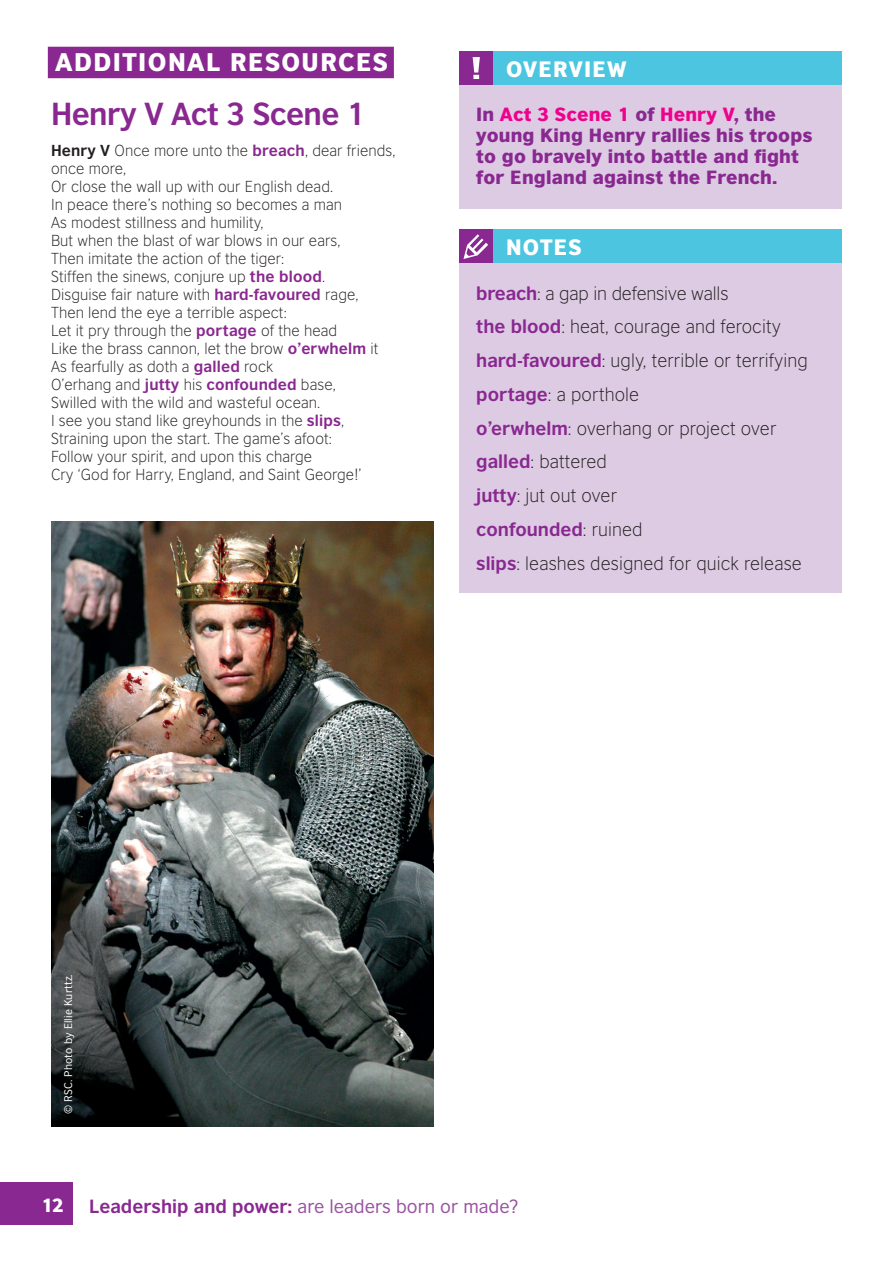
<style>
.page{position:relative;width:893px;height:1263px;background:#fff}
.page>*{position:absolute;margin:0;border:0;box-sizing:border-box;transform-origin:0 0}
.t1{font:700 30px "British Council Sans";letter-spacing:-.02em;color:#892890}
.t2{font:900 24px "British Council Sans";letter-spacing:.06em;color:#fff}
.t3{font:900 21px "British Council Sans";color:#fff}
.t4{font:300 18px/33.8px "British Council Sans";letter-spacing:.005em;color:#231f20}
.t5{font:900 18px/21px "British Council Sans";letter-spacing:.01em;color:#892890}
.t6{font:18px "British Council Sans";color:#9953a1}
.t7{font:900 18px "British Council Sans";color:#fff}
.t8{font:300 15px/18px "British Council Sans";letter-spacing:.005em;color:#231f20}
.t9{font:10.5px "British Council Sans";letter-spacing:.01em;color:#fff}
.s1{color:#ed028c}
.s2{font-weight:700}
.s3{font-weight:700;color:#892890}
</style>
<div class="page">
<div style="left:48px;top:47px;width:346px;height:31px;background:#892890"></div>
<div style="left:459px;top:51px;width:34px;height:34px;background:#892890"></div>
<div style="left:493px;top:51px;width:349px;height:34px;background:#4cc6e0"></div>
<div style="left:459px;top:85px;width:383px;height:123px;background:#ddcbe3"></div>
<svg style="left:473px;top:57px;width:7px;height:22px"></svg>
<img style="left:51px;top:521px;width:383px;height:606px">
<div style="left:459px;top:230px;width:34px;height:34px;background:#892890"></div>
<div style="left:493px;top:230px;width:349px;height:34px;background:#4cc6e0"></div>
<div style="left:459px;top:264px;width:383px;height:329px;background:#ddcbe3"></div>
<svg style="left:463px;top:234px;width:25px;height:25px"></svg>
<div style="left:0;top:1182px;width:72px;height:43px;background:#892890"></div>
<h2 class="t2" style="left:55px;top:47px;width:20px">ADD</h2>
<h2 class="t2" style="left:113px;top:47px;width:54px">ITIONAL</h2>
<h2 class="t2" style="left:230px;top:47px;width:70px">RESOURCE</h2>
<h2 class="t2" style="left:373px;top:47px;width:16px">S</h2>
<h3 class="t3" style="left:506px;top:55px;width:17px">OVERV</h3>
<h3 class="t3" style="left:584px;top:55px;width:44px">IEW</h3>
<p class="t5" style="left:476px;top:103px;width:338px">In <span class="s1">Act 3 Scene 1</span> of <span class="s1">Henry V</span>, the young King Henry rallies his troops to go bravely into battle and fight for England against the French.</p>
<h1 class="t1" style="left:51px;top:95px;width:316px">Henry V Act 3 Scene 1</h1>
<p class="t8" style="left:51px;top:141px;width:346px"><span class="s2">Henry V</span> Once more unto the <span class="s3">breach</span>, dear friends, once more,<br>Or close the wall up with our English dead.<br>In peace there’s nothing so becomes a man<br>As modest stillness and humility,<br>But when the blast of war blows in our ears,<br>Then imitate the action of the tiger:<br>Stiffen the sinews, conjure up <span class="s3">the blood</span>.<br>Disguise fair nature with <span class="s3">hard-favoured</span> rage,<br>Then lend the eye a terrible aspect:<br>Let it pry through the <span class="s3">portage</span> of the head<br>Like the brass cannon, let the brow <span class="s3">o’erwhelm</span> it As fearfully as doth a <span class="s3">galled</span> rock<br>O’erhang and <span class="s3">jutty</span> his <span class="s3">confounded</span> base,<br>Swilled with the wild and wasteful ocean.<br>I see you stand like greyhounds in the <span class="s3">slips</span>, Straining upon the start. The game’s afoot:<br>Follow your spirit, and upon this charge<br>Cry ‘God for Harry, England, and Saint George!’</p>
<h3 class="t3" style="left:506px;top:234px;width:77px">NOTES</h3>
<p class="t4" style="left:476px;top:276px;width:333px"><span class="s3">breach</span>: a gap in defensive walls<br><span class="s3">the blood</span>: heat, courage and ferocity <span class="s3">hard-favoured</span>: ugly, terrible or terrifying <span class="s3">portage</span>: a porthole<br><span class="s3">o’erwhelm</span>: overhang or project over <span class="s3">galled</span>: battered<br><span class="s3">jutty</span>: jut out over<br><span class="s3">confounded</span>: ruined<br><span class="s3">slips</span>: leashes designed for quick release</p>
<p class="t9" style="left:62px;top:1114px;width:142px;rotate:-90deg">© RSC. Photo by Ellie Kurttz.</p>
<p class="t7" style="left:41px;top:1193px;width:24px">12</p>
<p class="t6" style="left:89px;top:1195px;width:431px"><span class="s3">Leadership and power:</span> are leaders born or made?</p>
</div>
